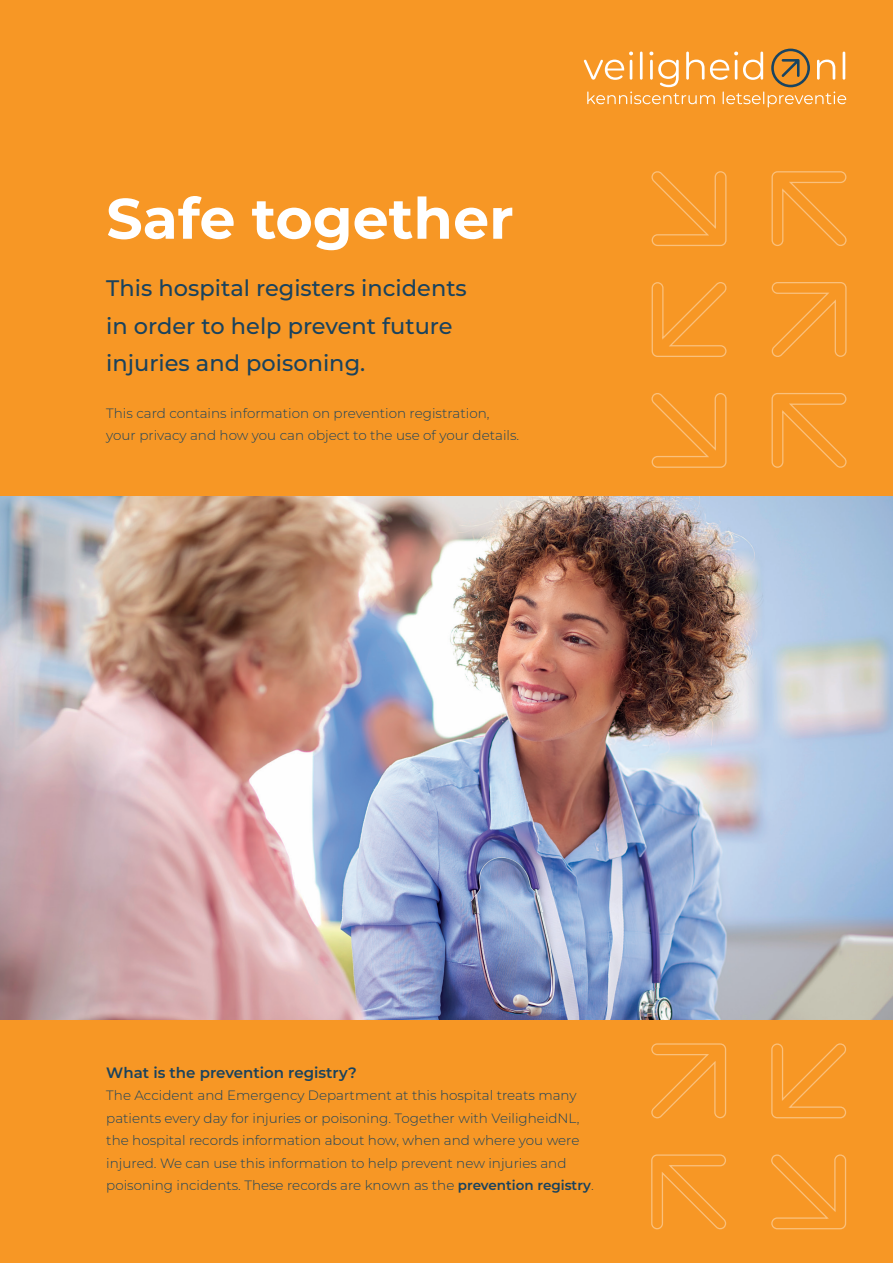
<style>
.page{position:relative;width:893px;height:1263px;background:#f79725}
.page>*{position:absolute;margin:0;border:0;box-sizing:border-box;transform-origin:0 0}
.t1{font:700 57px "Montserrat";color:#fff}
.t2{font:500 22.5px/37.5px "Montserrat";color:#19425e}
.t3{font:600 15px "Montserrat";color:#19425e}
.t4{font:300 13.5px/22.5px "Montserrat";color:#19425e}
.s1{font-weight:600}
</style>
<div class="page">
<svg style="left:584px;top:49px;width:262px;height:58px"></svg>
<svg style="left:651px;top:1043px;width:196px;height:187px"></svg>
<svg style="left:651px;top:171px;width:196px;height:297px"></svg>
<img style="left:0;top:496px;width:893px;height:523px">
<h1 class="t1" style="left:106px;top:177px;width:409px">Safe together</h1>
<h2 class="t2" style="left:106px;top:268px;width:362px">This hospital registers incidents in order to help prevent future injuries and poisoning.</h2>
<p class="t4" style="left:106px;top:401px;width:414px">This card contains information on prevention registration, your privacy and how you can object to the use of your details.</p>
<p class="t3" style="left:106px;top:1062px;width:252px">What is the prevention registry?</p>
<p class="t4" style="left:106px;top:1084px;width:489px">The Accident and Emergency Department at this hospital treats many patients every day for injuries or poisoning. Together with VeiligheidNL, the hospital records information about how, when and where you were injured. We can use this information to help prevent new injuries and poisoning incidents. These records are known as the <span class="s1">prevention registry</span>.</p>
</div>
